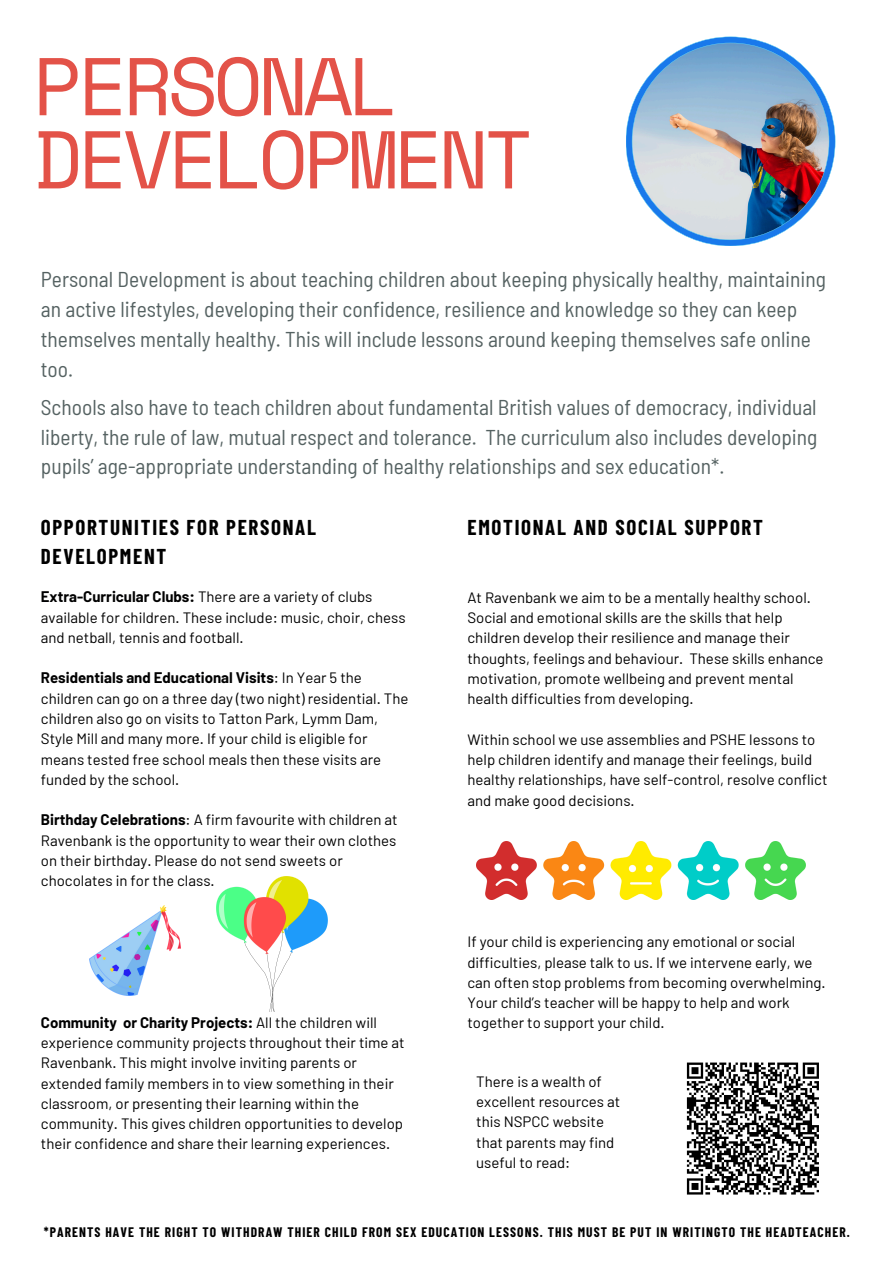
<style>
.page{position:relative;width:894px;height:1264px;background:#fff}
.page>*{position:absolute;margin:0;border:0;box-sizing:border-box;transform-origin:0 0}
.t1{font:81.6px/73.2px "Space Mono";letter-spacing:-.06em;color:#e35248}
.t2{font:semi-condensed 21.45px/29.7px "Barlow";color:#556262}
.t3{font:700 21px/29.2px "Barlow Condensed";letter-spacing:.08em;color:#000}
.t4{font:15px/20.2px "Barlow";color:#000001}
.t5{font:700 13.5px "Barlow Condensed";letter-spacing:.08em;color:#000}
.s1{font-weight:700}
</style>
<div class="page">
<svg style="left:686px;top:1062px;width:133px;height:133px"></svg>
<img style="left:476px;top:841px;width:328px;height:58px">
<img style="left:626px;top:37px;width:209px;height:209px">
<img style="left:89px;top:905px;width:91px;height:90px">
<img style="left:216px;top:876px;width:112px;height:135px">
<p class="t1" style="left:33px;top:48px;width:502px">PERSONAL<br>DEVELOPMENT</p>
<p class="t2" style="left:41px;top:264px;width:786px">Personal Development is about teaching children about keeping physically healthy, maintaining an active lifestyles, developing their confidence, resilience and knowledge so they can keep themselves mentally healthy. This will include lessons around keeping themselves safe online too.</p>
<p class="t2" style="left:41px;top:391px;width:777px;text-align:justify">Schools also have to teach children about fundamental British values of democracy, individual liberty, the rule of law, mutual respect and tolerance. The curriculum also includes developing pupils’ age-appropriate understanding of healthy relationships and sex education*.</p>
<p class="t3" style="left:41px;top:512px;width:276px">OPPORTUNITIES FOR PERSONAL<br>DEVELOPMENT</p>
<p class="t4" style="left:41px;top:586px;width:366px"><span class="s1">Extra-Curricular Clubs:</span> There are a variety of clubs available for children. These include: music, choir, chess and netball, tennis and football.</p>
<p class="t4" style="left:41px;top:667px;width:369px"><span class="s1">Residentials and Educational Visits</span>: In Year 5 the children can go on a three day (two night) residential. The children also go on visits to Tatton Park, Lymm Dam, Style Mill and many more. If your child is eligible for means tested free school meals then these visits are funded by the school.</p>
<p class="t4" style="left:41px;top:809px;width:358px"><span class="s1">Birthday Celebrations</span>: A firm favourite with children at Ravenbank is the opportunity to wear their own clothes on their birthday. Please do not send sweets or chocolates in for the class.</p>
<p class="t4" style="left:41px;top:1011px;width:365px"><span class="s1">Community or Charity Projects:</span> All the children will experience community projects throughout their time at Ravenbank. This might involve inviting parents or extended family members in to view something in their classroom, or presenting their learning within the community. This gives children opportunities to develop their confidence and share their learning experiences.</p>
<p class="t3" style="left:467px;top:512px;width:297px">EMOTIONAL AND SOCIAL SUPPORT</p>
<h1 class="t4" style="left:467px;top:587px;width:357px">At Ravenbank we aim to be a mentally healthy school.<br>Social and emotional skills are the skills that help children develop their resilience and manage their thoughts, feelings and behaviour. These skills enhance motivation, promote wellbeing and prevent mental health difficulties from developing.</h1>
<p class="t4" style="left:467px;top:728px;width:361px">Within school we use assemblies and PSHE lessons to help children identify and manage their feelings, build healthy relationships, have self-control, resolve conflict and make good decisions.</p>
<h3 class="t4" style="left:467px;top:931px;width:359px">If your child is experiencing any emotional or social difficulties, please talk to us. If we intervene early, we can often stop problems from becoming overwhelming.<br>Your child’s teacher will be happy to help and work together to support your child.</h3>
<p class="t4" style="left:476px;top:1070px;width:145px">There is a wealth of excellent resources at this NSPCC website that parents may find useful to read:</p>
<p class="t5" style="left:44px;top:1223px;width:807px">*PARENTS HAVE THE RIGHT TO WITHDRAW THIER CHILD FROM SEX EDUCATION LESSONS. THIS MUST BE PUT IN WRITINGTO THE HEADTEACHER.</p>
</div>
